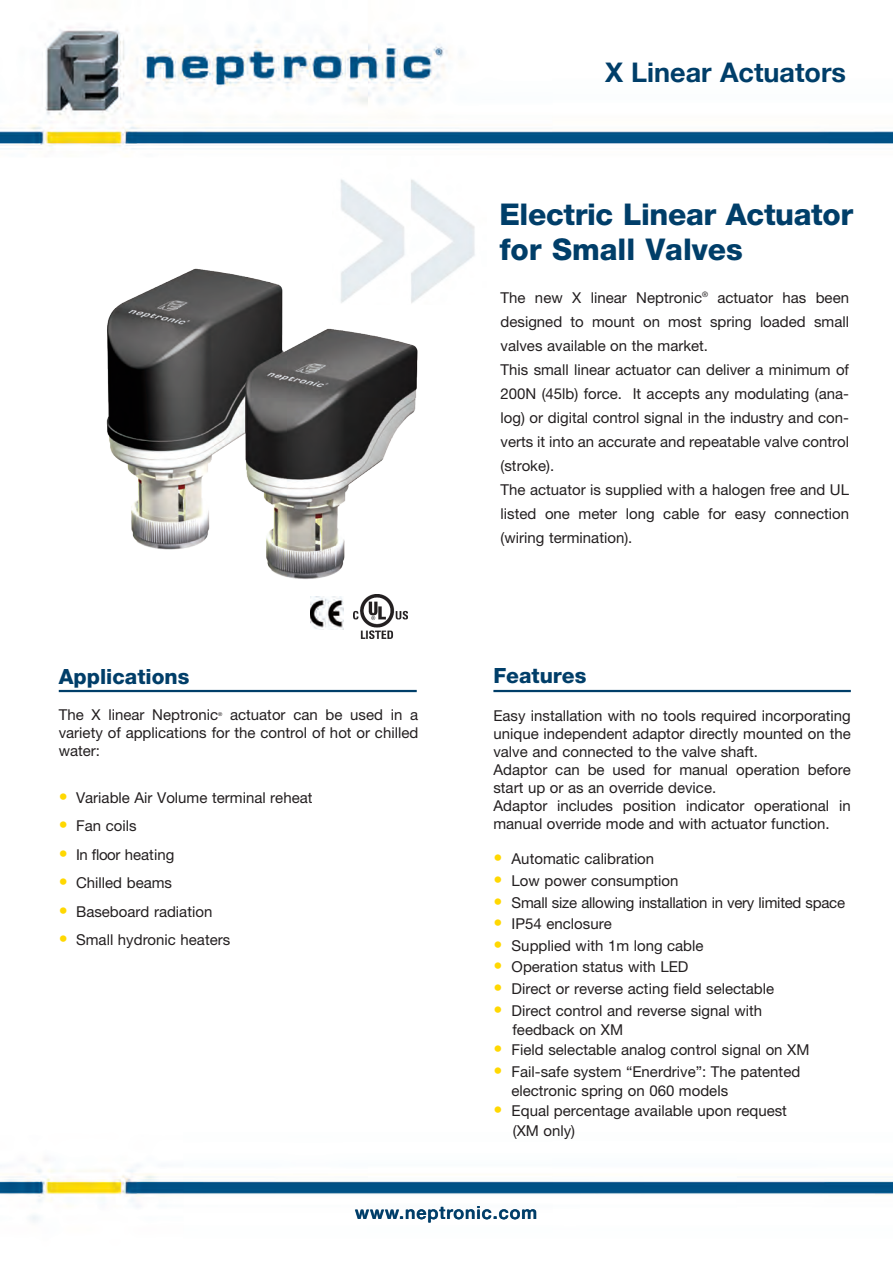
<style>
.page{position:relative;width:893px;height:1263px;background:#fff}
.page>*{position:absolute;margin:0;border:0;box-sizing:border-box;transform-origin:0 0}
.t1{font:800 30px/35.1px "Helvetica Neue";letter-spacing:-.015em;color:#003e69}
.t2{font:700 27px "Helvetica Neue";color:#003e69}
.t3{font:800 21px "Helvetica Neue";color:#003e69}
.t4{font:500 18px "Helvetica Neue";letter-spacing:.055em;color:#003e69}
.t5{font:15px/24px "Helvetica Neue";color:#231f20}
.t6{font:5.25px "Helvetica Neue";color:#231f20}
.s1{font-size:18px;color:#ffd801}
</style>
<div class="page">
<img style="left:0;top:27px;width:893px;height:1194px">
<hr style="left:493px;top:690px;width:358px;height:2px;background:#003e69">
<hr style="left:59px;top:690px;width:358px;height:2px;background:#003e69">
<svg style="left:0;top:166px;width:495px;height:449px"></svg>
<img style="left:102px;top:264px;width:319px;height:318px">
<div style="left:353px;top:594px;width:62px;height:51px;background:#fff"></div>
<img style="left:353px;top:594px;width:54px;height:45px">
<img style="left:332px;top:157px;width:155px;height:147px">
<svg style="left:309px;top:596px;width:35px;height:34px"></svg>
<img style="left:311px;top:596px;width:33px;height:33px">
<h2 class="t2" style="left:605px;top:56px;width:243px">X Linear Actuators</h2>
<h1 class="t1" style="left:499px;top:199px;width:355px">Electric Linear Actuator for Small Valves</h1>
<h3 class="t3" style="left:59px;top:669px;width:132px">Applications</h3>
<p class="t5" style="left:59px;top:704px;width:161px">The X linear Neptronic</p>
<p class="t6" style="left:218px;top:712px;width:6px">®</p>
<p class="t5" style="left:59px;top:707px;width:361px;line-height:18px;text-align:justify;text-indent:171px">actuator can be used in a variety of applications for the control of hot or chilled water:</p>
<p class="t5" style="left:59px;top:787px;width:255px"><span class="s1">•</span> Variable Air Volume terminal reheat</p>
<p class="t5" style="left:59px;top:815px;width:79px"><span class="s1">•</span> Fan coils</p>
<p class="t5" style="left:59px;top:844px;width:117px"><span class="s1">•</span> In floor heating</p>
<p class="t5" style="left:59px;top:872px;width:115px"><span class="s1">•</span> Chilled beams</p>
<p class="t5" style="left:59px;top:901px;width:155px"><span class="s1">•</span> Baseboard radiation</p>
<p class="t5" style="left:59px;top:929px;width:173px"><span class="s1">•</span> Small hydronic heaters</p>
<p class="t5" style="left:501px;top:287px;width:350px">The new X linear Neptronic<sup>®</sup> actuator has been designed to mount on most spring loaded small valves available on the market.<br>This small linear actuator can deliver a minimum of 200N (45lb) force. It accepts any modulating (ana&shy;log) or digital control signal in the industry and con&shy;verts it into an accurate and repeatable valve control (stroke).<br>The actuator is supplied with a halogen free and UL listed one meter long cable for easy connection (wiring termination).</p>
<h3 class="t3" style="left:493px;top:668px;width:94px">Features</h3>
<p class="t5" style="left:493px;top:708px;width:359px;line-height:18px">Easy installation with no tools required incorporating unique independent adaptor directly mounted on the valve and connected to the valve shaft.<br>Adaptor can be used for manual operation before start up or as an override device.<br>Adaptor includes position indicator operational in manual override mode and with actuator function.</p>
<p class="t5" style="left:493px;top:848px;width:162px"><span class="s1">•</span> Automatic calibration</p>
<p class="t5" style="left:493px;top:870px;width:187px"><span class="s1">•</span> Low power consumption</p>
<p class="t5" style="left:493px;top:892px;width:353px"><span class="s1">•</span> Small size allowing installation in very limited space</p>
<p class="t5" style="left:493px;top:913px;width:120px"><span class="s1">•</span> IP54 enclosure</p>
<p class="t5" style="left:493px;top:935px;width:212px"><span class="s1">•</span> Supplied with 1m long cable</p>
<p class="t5" style="left:493px;top:956px;width:197px"><span class="s1">•</span> Operation status with LED</p>
<p class="t5" style="left:493px;top:978px;width:282px"><span class="s1">•</span> Direct or reverse acting field selectable</p>
<p class="t5" style="left:512px;top:1002px;width:251px;line-height:19.5px;text-indent:-19px"><span class="s1">•</span> Direct control and reverse signal with feedback on XM</p>
<p class="t5" style="left:493px;top:1039px;width:317px"><span class="s1">•</span> Field selectable analog control signal on XM</p>
<p class="t5" style="left:511px;top:1063px;width:290px;line-height:19.5px;text-indent:-18px"><span class="s1">•</span> Fail-safe system “Enerdrive”: The patented electronic spring on 060 models</p>
<p class="t5" style="left:513px;top:1103px;width:276px;line-height:19.5px;text-indent:-19px"><span class="s1">•</span> Equal percentage available upon request (XM only)</p>
<p class="t4" style="left:355px;top:1201px;width:184px">www.neptronic.com</p>
</div>
